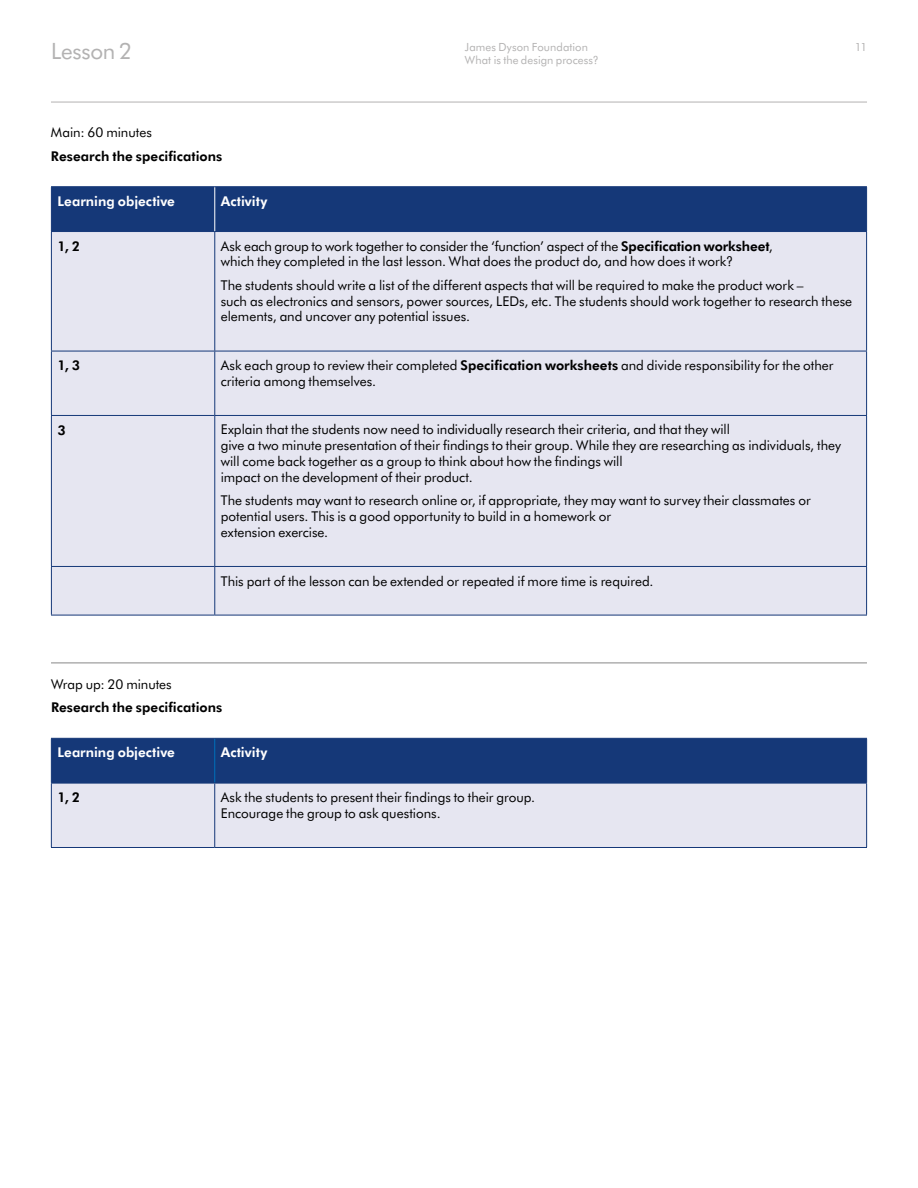
<style>
.page{position:relative;width:918px;height:1188px;background:#fff}
.page>*{position:absolute;margin:0;border:0;box-sizing:border-box;transform-origin:0 0}
.t1{font:22.5px "Futura BT";letter-spacing:-.01em;color:#b3b2b2}
.t2{font:13.5px/15.8px "Futura BT";color:#000}
.t3{font:800 13.5px "Futura BT";letter-spacing:.005em;color:#000}
.t4{font:800 13.5px "Futura BT";letter-spacing:.005em;color:#fff}
.t5{font:11.25px/13.5px "Futura BT";letter-spacing:.005em;color:#b3b2b2}
.s1{font-weight:800}
</style>
<div class="page">
<hr style="left:51px;top:102px;width:816px;height:1px;background:#b3b2b2">
<hr style="left:51px;top:663px;width:816px;height:1px;background:#878787">
<div style="left:52px;top:187px;width:814px;height:44px;background:#153878"></div>
<div style="left:52px;top:232px;width:814px;height:383px;background:#e6e6f1"></div>
<hr style="left:214px;top:187px;width:1px;height:44px;background:#fff">
<hr style="left:51px;top:186px;width:164px;height:1px;background:#153878">
<hr style="left:51px;top:187px;width:1px;height:44px;background:#153878">
<hr style="left:215px;top:186px;width:652px;height:1px;background:#153878">
<hr style="left:866px;top:187px;width:1px;height:44px;background:#153878">
<hr style="left:51px;top:231px;width:164px;height:1px;background:#153878">
<hr style="left:215px;top:231px;width:652px;height:1px;background:#153878">
<hr style="left:51px;top:232px;width:1px;height:119px;background:#153878">
<hr style="left:214px;top:232px;width:1px;height:119px;background:#153878">
<hr style="left:866px;top:232px;width:1px;height:119px;background:#153878">
<hr style="left:51px;top:351px;width:164px;height:1px;background:#153878">
<hr style="left:51px;top:351px;width:1px;height:64px;background:#153878">
<hr style="left:215px;top:351px;width:652px;height:1px;background:#153878">
<hr style="left:214px;top:351px;width:1px;height:64px;background:#153878">
<hr style="left:866px;top:351px;width:1px;height:64px;background:#153878">
<hr style="left:51px;top:415px;width:164px;height:1px;background:#153878">
<hr style="left:51px;top:416px;width:1px;height:150px;background:#153878">
<hr style="left:215px;top:415px;width:652px;height:1px;background:#153878">
<hr style="left:214px;top:416px;width:1px;height:150px;background:#153878">
<hr style="left:866px;top:416px;width:1px;height:150px;background:#153878">
<hr style="left:51px;top:566px;width:164px;height:1px;background:#153878">
<hr style="left:51px;top:567px;width:1px;height:48px;background:#153878">
<hr style="left:215px;top:566px;width:652px;height:1px;background:#153878">
<hr style="left:214px;top:567px;width:1px;height:48px;background:#153878">
<hr style="left:866px;top:567px;width:1px;height:48px;background:#153878">
<hr style="left:51px;top:615px;width:164px;height:1px;background:#153878">
<hr style="left:215px;top:615px;width:652px;height:1px;background:#153878">
<div style="left:52px;top:739px;width:814px;height:44px;background:#153878"></div>
<div style="left:52px;top:784px;width:814px;height:63px;background:#e6e6f1"></div>
<hr style="left:214px;top:739px;width:1px;height:44px;background:#0070ba">
<hr style="left:51px;top:738px;width:164px;height:1px;background:#153878">
<hr style="left:51px;top:739px;width:1px;height:44px;background:#153878">
<hr style="left:215px;top:738px;width:652px;height:1px;background:#153878">
<hr style="left:866px;top:739px;width:1px;height:44px;background:#153878">
<hr style="left:51px;top:783px;width:164px;height:1px;background:#153878">
<hr style="left:215px;top:783px;width:652px;height:1px;background:#153878">
<hr style="left:51px;top:783px;width:1px;height:64px;background:#153878">
<hr style="left:214px;top:783px;width:1px;height:64px;background:#153878">
<hr style="left:866px;top:783px;width:1px;height:64px;background:#153878">
<hr style="left:51px;top:847px;width:164px;height:1px;background:#153878">
<hr style="left:215px;top:847px;width:652px;height:1px;background:#153878">
<h1 class="t1" style="left:51px;top:36px;width:83px">Lesson 2</h1>
<p class="t5" style="left:465px;top:40px;width:135px">James Dyson Foundation<br>What is the design process?</p>
<p class="t2" style="left:51px;top:124px;width:102px">Main: 60 minutes</p>
<p class="t3" style="left:51px;top:147px;width:173px">Research the specifications</p>
<p class="t5" style="left:855px;top:40px;width:14px">11</p>
<p class="t4" style="left:57px;top:192px;width:119px">Learning objective</p>
<p class="t4" style="left:221px;top:192px;width:48px">Activity</p>
<p class="t3" style="left:57px;top:237px;width:24px">1, 2</p>
<p class="t2" style="left:221px;top:237px;width:554px">Ask each group to work together to consider the ‘function’ aspect of the <span class="s1">Specification worksheet</span>, which they completed in the last lesson. What does the product do, and how does it work?</p>
<p class="t2" style="left:221px;top:277px;width:633px">The students should write a list of the different aspects that will be required to make the product work –<br>such as electronics and sensors, power sources, LEDs, etc. The students should work together to research these elements, and uncover any potential issues.</p>
<p class="t3" style="left:57px;top:356px;width:24px">1, 3</p>
<p class="t2" style="left:221px;top:357px;width:614px">Ask each group to review their completed <span class="s1">Specification worksheets</span> and divide responsibility for the other criteria among themselves.</p>
<p class="t3" style="left:57px;top:421px;width:10px">3</p>
<p class="t2" style="left:221px;top:421px;width:622px">Explain that the students now need to individually research their criteria, and that they will<br>give a two minute presentation of their findings to their group. While they are researching as individuals, they will come back together as a group to think about how the findings will<br>impact on the development of their product.</p>
<p class="t2" style="left:221px;top:492px;width:591px">The students may want to research online or, if appropriate, they may want to survey their classmates or potential users. This is a good opportunity to build in a homework or<br>extension exercise.</p>
<p class="t2" style="left:221px;top:572px;width:434px">This part of the lesson can be extended or repeated if more time is required.</p>
<p class="t2" style="left:51px;top:676px;width:122px">Wrap up: 20 minutes</p>
<p class="t3" style="left:51px;top:698px;width:173px">Research the specifications</p>
<p class="t4" style="left:57px;top:743px;width:119px">Learning objective</p>
<p class="t4" style="left:221px;top:743px;width:48px">Activity</p>
<p class="t3" style="left:57px;top:788px;width:24px">1, 2</p>
<p class="t2" style="left:221px;top:789px;width:316px">Ask the students to present their findings to their group.<br>Encourage the group to ask questions.</p>
</div>
